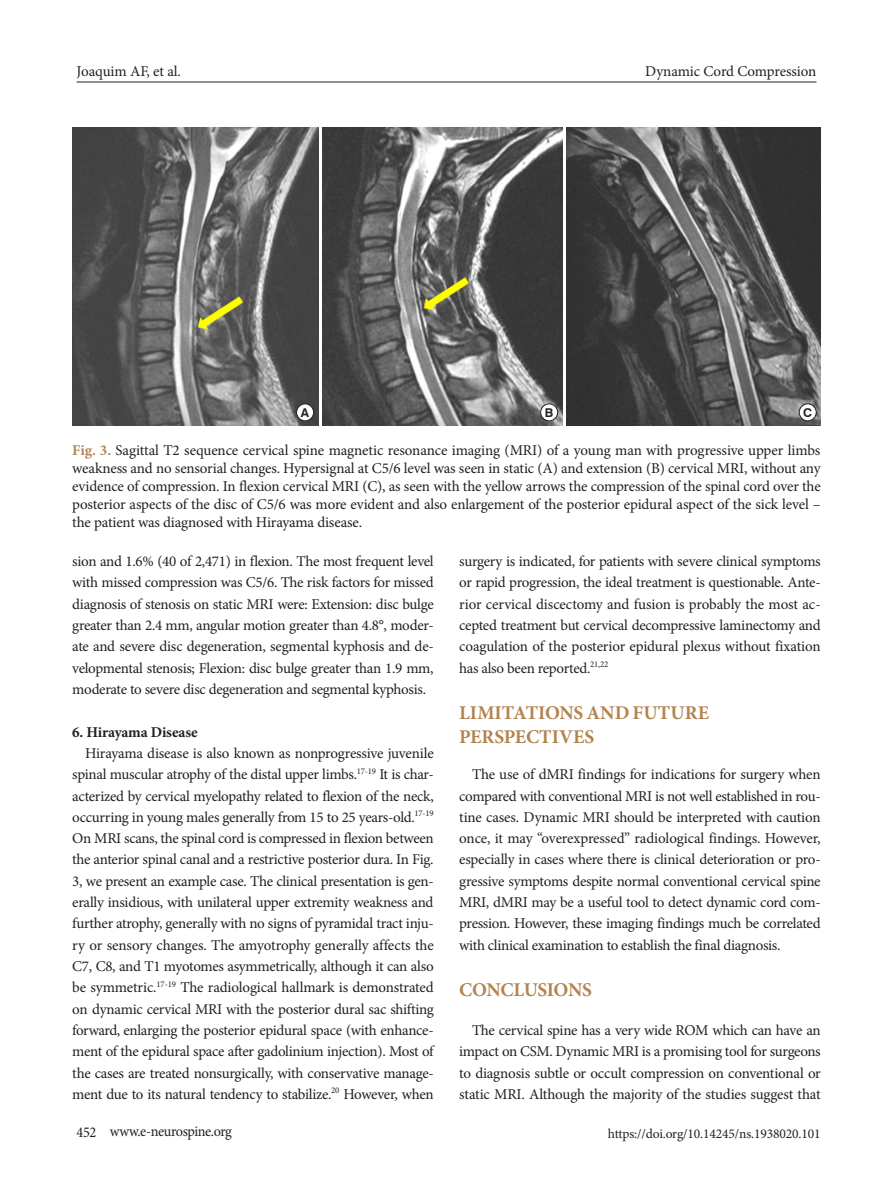
<style>
.page{position:relative;width:893px;height:1191px;background:#fff}
.page>*{position:absolute;margin:0;border:0;box-sizing:border-box;transform-origin:0 0}
.대제목{font:700 19.5px/24px "Minion Pro";letter-spacing:-.01em;color:#b28450}
.본문{font:15px/21.3px "Minion Pro";letter-spacing:-.02em;color:#231f20;text-align:justify}
.표그림캡션{font:15px/18px "Minion Pro";letter-spacing:-.01em;color:#231f20;text-align:justify}
.본문-2{font:15px "Minion Pro";letter-spacing:-.02em;color:#231f20;scale:.95 1}
.중제목{font:700 15px "Minion Pro";letter-spacing:-.01em;color:#231f20}
.t1{font:13.5px "Minion Pro";letter-spacing:-.01em;color:#231f20}
.t2{font:700 12.15px "Swiss 721 BT";color:#231f20}
.s1{font-weight:700;color:#b28450}
</style>
<div class="page">
<hr style="left:77px;top:82px;width:739px;height:1px;background:#231f20">
<img style="left:566px;top:128px;width:255px;height:297px">
<img style="left:322px;top:128px;width:240px;height:297px">
<img style="left:72px;top:128px;width:246px;height:297px">
<div style="left:297px;top:404px;width:17px;height:17px;background:#fff;border-radius:50%"></div>
<div style="left:296px;top:403px;width:18px;height:18px;border:1px solid #231f20;border-radius:50%"></div>
<div style="left:541px;top:404px;width:17px;height:17px;background:#fff;border-radius:50%"></div>
<div style="left:540px;top:403px;width:18px;height:18px;border:1px solid #231f20;border-radius:50%"></div>
<div style="left:799px;top:404px;width:17px;height:17px;background:#fff;border-radius:50%"></div>
<div style="left:799px;top:403px;width:17px;height:18px;border:1px solid #231f20;border-radius:50%"></div>
<p class="본문" style="left:77px;top:61px;width:106px">Joaquim AF, et al.</p>
<p class="본문" style="left:645px;top:61px;width:173px">Dynamic Cord Compression</p>
<p class="t2" style="left:301px;top:405px;width:10px">A</p>
<p class="t2" style="left:545px;top:405px;width:10px">B</p>
<p class="t2" style="left:803px;top:405px;width:10px">C</p>
<p class="표그림캡션" style="left:72px;top:441px;width:750px"><span class="s1">Fig. 3.</span> Sagittal T2 sequence cervical spine magnetic resonance imaging (MRI) of a young man with progressive upper limbs weakness and no sensorial changes. Hypersignal at C5/6 level was seen in static (A) and extension (B) cervical MRI, without any evidence of compression. In flexion cervical MRI (C), as seen with the yellow arrows the compression of the spinal cord over the posterior aspects of the disc of C5/6 was more evident and also enlargement of the posterior epidural aspect of the sick level – the patient was diagnosed with Hirayama disease.</p>
<p class="본문" style="left:72px;top:551px;width:363px">sion and 1.6% (40 of 2,471) in flexion. The most frequent level with missed compression was C5/6. The risk factors for missed diagnosis of stenosis on static MRI were: Extension: disc bulge greater than 2.4 mm, angular motion greater than 4.8°, moder&shy;ate and severe disc degeneration, segmental kyphosis and de&shy;velopmental stenosis; Flexion: disc bulge greater than 1.9 mm, moderate to severe disc degeneration and segmental kyphosis.</p>
<p class="중제목" style="left:72px;top:721px;width:127px">6. Hirayama Disease</p>
<p class="본문" style="left:72px;top:742px;width:363px;text-indent:13px">Hirayama disease is also known as nonprogressive juvenile spinal muscular atrophy of the distal upper limbs.<sup>17-19</sup> It is char&shy;acterized by cervical myelopathy related to flexion of the neck, occurring in young males generally from 15 to 25 years-old.<sup>17-19<br></sup>On MRI scans, the spinal cord is compressed in flexion between the anterior spinal canal and a restrictive posterior dura. In Fig.<br>3, we present an example case. The clinical presentation is gen&shy;erally insidious, with unilateral upper extremity weakness and further atrophy, generally with no signs of pyramidal tract inju&shy;ry or sensory changes. The amyotrophy generally affects the C7, C8, and T1 myotomes asymmetrically, although it can also be symmetric.<sup>17-19</sup> The radiological hallmark is demonstrated on dynamic cervical MRI with the posterior dural sac shifting forward, enlarging the posterior epidural space (with enhance&shy;ment of the epidural space after gadolinium injection). Most of the cases are treated nonsurgically, with conservative manage&shy;ment due to its natural tendency to stabilize.<sup>20</sup> However, when</p>
<p class="본문" style="left:459px;top:551px;width:363px">surgery is indicated, for patients with severe clinical symptoms or rapid progression, the ideal treatment is questionable. Ante&shy;rior cervical discectomy and fusion is probably the most ac&shy;cepted treatment but cervical decompressive laminectomy and coagulation of the posterior epidural plexus without fixation has also been reported.<sup>21,22</sup></p>
<p class="대제목" style="left:459px;top:700px;width:252px">LIMITATIONS AND FUTURE<br>PERSPECTIVES</p>
<p class="본문" style="left:459px;top:764px;width:363px;text-indent:13px">The use of dMRI findings for indications for surgery when compared with conventional MRI is not well established in rou&shy;tine cases. Dynamic MRI should be interpreted with caution once, it may “overexpressed” radiological findings. However, especially in cases where there is clinical deterioration or pro&shy;gressive symptoms despite normal conventional cervical spine MRI, dMRI may be a useful tool to detect dynamic cord com&shy;pression. However, these imaging findings much be correlated with clinical examination to establish the final diagnosis.</p>
<p class="대제목" style="left:459px;top:977px;width:134px">CONCLUSIONS</p>
<p class="본문" style="left:459px;top:1019px;width:363px;text-indent:13px">The cervical spine has a very wide ROM which can have an impact on CSM. Dynamic MRI is a promising tool for surgeons to diagnosis subtle or occult compression on conventional or static MRI. Although the majority of the studies suggest that</p>
<p class="본문-2" style="left:77px;top:1121px;width:165px">452 www.e-neurospine.org</p>
<p class="t1" style="left:608px;top:1124px;width:214px">https://doi.org/10.14245/ns.1938020.101</p>
</div>
